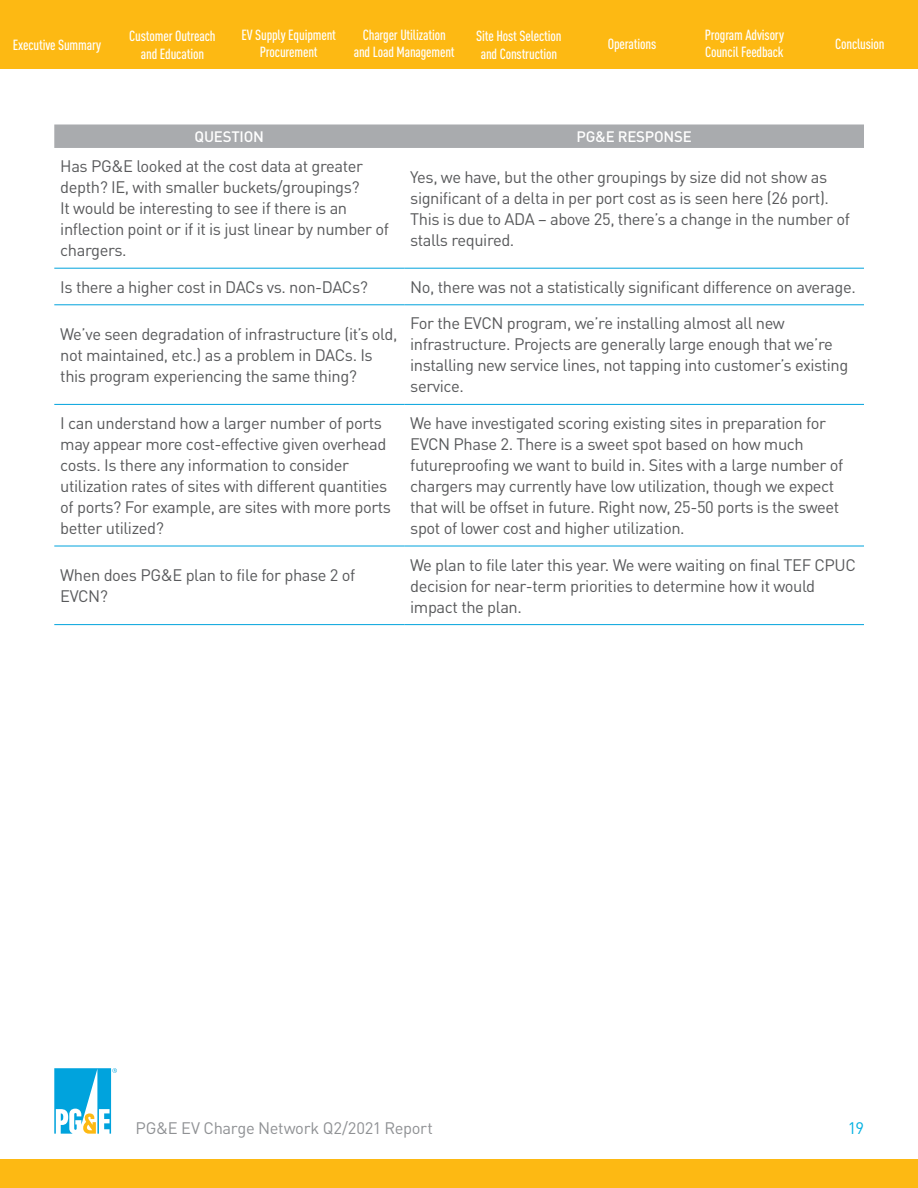
<style>
.page{position:relative;width:918px;height:1188px;background:#fff}
.page>*{position:absolute;margin:0;border:0;box-sizing:border-box;transform-origin:0 0}
.t1{font:16.5px/21px "DINOT";letter-spacing:-.025em;color:#58595b}
.t2{font:16.5px "DINOT";letter-spacing:-.02em;color:#8f9194}
.t3{font:16.5px "DINOT";color:#00b0e1}
.t4{font:500 15px "DINOT";letter-spacing:-.015em;color:#fff}
.t5{font:500 condensed 14.55px/17.2px "DINOT";letter-spacing:-.01em;color:#fff;text-align:center}
</style>
<div class="page">
<div style="left:54px;top:124px;width:810px;height:24px;background:#a9abae"></div>
<div style="left:0;top:1159px;width:918px;height:29px;background:#fdb913"></div>
<svg style="left:54px;top:1068px;width:63px;height:66px"></svg>
<div style="left:0;top:0;width:918px;height:70px;background:#fdb913"></div>
<div style="left:0;top:69px;width:918px;height:9px;background:#fff"></div>
<hr style="left:54px;top:624px;width:350px;height:1px;background:#00a3dd">
<hr style="left:404px;top:624px;width:460px;height:1px;background:#00a3dd">
<hr style="left:54px;top:546px;width:350px;height:1px;background:#00a3dd">
<hr style="left:404px;top:546px;width:460px;height:1px;background:#00a3dd">
<hr style="left:54px;top:404px;width:350px;height:1px;background:#00a3dd">
<hr style="left:404px;top:404px;width:460px;height:1px;background:#00a3dd">
<hr style="left:54px;top:304px;width:350px;height:1px;background:#00a3dd">
<hr style="left:404px;top:304px;width:460px;height:1px;background:#00a3dd">
<hr style="left:54px;top:268px;width:350px;height:1px;background:#00a3dd">
<hr style="left:404px;top:268px;width:460px;height:1px;background:#00a3dd">
<p class="t5" style="left:241px;top:26px;width:96px">EV Supply Equipment<br>Procurement</p>
<p class="t5" style="left:354px;top:26px;width:103px">Charger Utilization and Load Management</p>
<p class="t5" style="left:608px;top:35px;width:50px">Operations</p>
<p class="t5" style="left:476px;top:27px;width:87px">Site Host Selection and Construction</p>
<p class="t5" style="left:705px;top:26px;width:81px;text-align:left">Program Advisory<br>Council Feedback</p>
<p class="t5" style="left:129px;top:27px;width:88px">Customer Outreach and Education</p>
<p class="t5" style="left:13px;top:36px;width:90px">Executive Summary</p>
<p class="t5" style="left:835px;top:35px;width:51px">Conclusion</p>
<p class="t4" style="left:195px;top:127px;width:71px">QUESTION</p>
<p class="t4" style="left:576px;top:127px;width:117px">PG&amp;E RESPONSE</p>
<p class="t1" style="left:60px;top:155px;width:304px">Has PG&amp;E looked at the cost data at greater</p>
<p class="t1" style="left:410px;top:166px;width:418px">Yes, we have, but the other groupings by size did not show as</p>
<p class="t1" style="left:60px;top:176px;width:301px">depth? IE, with smaller buckets/groupings?</p>
<p class="t1" style="left:410px;top:187px;width:420px">significant of a delta in per port cost as is seen here (26 port).</p>
<p class="t1" style="left:60px;top:197px;width:288px">It would be interesting to see if there is an</p>
<p class="t1" style="left:410px;top:208px;width:441px">This is due to ADA – above 25, there’s a change in the number of</p>
<p class="t1" style="left:60px;top:218px;width:330px">inflection point or if it is just linear by number of</p>
<p class="t1" style="left:410px;top:229px;width:106px">stalls required.</p>
<p class="t1" style="left:60px;top:239px;width:68px">chargers.</p>
<p class="t1" style="left:60px;top:276px;width:309px">Is there a higher cost in DACs vs. non-DACs?</p>
<p class="t1" style="left:410px;top:276px;width:447px">No, there was not a statistically significant difference on average.</p>
<p class="t1" style="left:410px;top:313px;width:376px">For the EVCN program, we’re installing almost all new</p>
<p class="t1" style="left:60px;top:323px;width:339px">We’ve seen degradation of infrastructure (it’s old,</p>
<p class="t1" style="left:410px;top:334px;width:424px">infrastructure. Projects are generally large enough that we’re</p>
<p class="t1" style="left:60px;top:344px;width:314px">not maintained, etc.) as a problem in DACs. Is</p>
<p class="t1" style="left:410px;top:355px;width:440px">installing new service lines, not tapping into customer’s existing</p>
<p class="t1" style="left:60px;top:365px;width:298px">this program experiencing the same thing?</p>
<p class="t1" style="left:410px;top:376px;width:55px">service.</p>
<p class="t1" style="left:60px;top:412px;width:332px">I can understand how a larger number of ports may appear more cost-effective given overhead costs. Is there any information to consider utilization rates of sites with different quantities of ports? For example, are sites with more ports better utilized?</p>
<p class="t1" style="left:410px;top:412px;width:435px">We have investigated scoring existing sites in preparation for EVCN Phase 2. There is a sweet spot based on how much futureproofing we want to build in. Sites with a large number of chargers may currently have low utilization, though we expect that will be offset in future. Right now, 25-50 ports is the sweet spot of lower cost and higher utilization.</p>
<p class="t1" style="left:410px;top:554px;width:447px">We plan to file later this year. We were waiting on final TEF CPUC</p>
<p class="t1" style="left:60px;top:564px;width:297px">When does PG&amp;E plan to file for phase 2 of</p>
<p class="t1" style="left:410px;top:575px;width:407px">decision for near-term priorities to determine how it would</p>
<p class="t1" style="left:60px;top:585px;width:49px">EVCN?</p>
<p class="t1" style="left:410px;top:596px;width:113px">impact the plan.</p>
<p class="t2" style="left:135px;top:1117px;width:299px">PG&amp;E EV Charge Network Q2/2021 Report</p>
<p class="t3" style="left:848px;top:1117px;width:18px">19</p>
</div>
